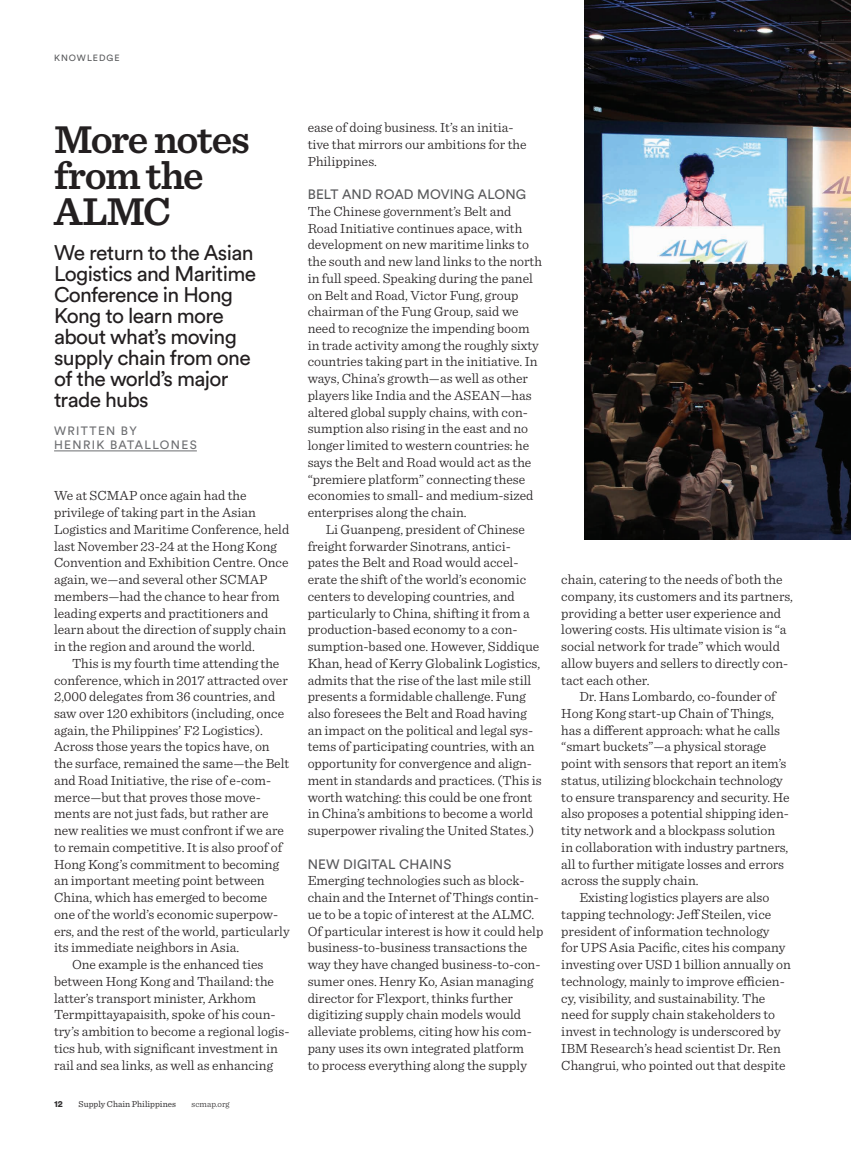
<style>
.page{position:relative;width:851px;height:1161px;background:#fff}
.page>*{position:absolute;margin:0;border:0;box-sizing:border-box;transform-origin:0 0}
.t1{font:600 40.5px/36px "Sentinel";letter-spacing:-.03em;color:#231f20}
.t2{font:21px/21px "Circular Std";letter-spacing:-.03em;color:#231f20}
.t3{font:300 13.95px/16.8px "Sentinel";color:#231f20}
.t4{font:13.5px "Circular Std";letter-spacing:.01em;color:#57585a}
.t5{font:12px/13.5px "Circular Std";letter-spacing:.11em;color:#6c6d70}
.t6{font:9px "Sentinel";color:#312f30}
.t7{font:300 9px "Sentinel";color:#312f30}
.t8{font:9px "Circular Std";letter-spacing:.11em;color:#57585a}
.t9{font:900 9px "Circular Std";color:#312f30}
</style>
<div class="page">
<hr style="left:54px;top:450px;width:143px;height:1px;background:#6c6d70">
<img style="left:584px;top:0;width:266px;height:539px">
<p class="t8" style="left:54px;top:53px;width:67px">knowledge</p>
<h1 class="t1" style="left:54px;top:120px;width:197px">More notes from the<br>ALMC</h1>
<h2 class="t2" style="left:54px;top:242px;width:204px">We return to the Asian<br>Logistics and Maritime<br>Conference in Hong<br>Kong to learn more about what’s moving supply chain from one of the world’s major trade hubs</h2>
<p class="t5" style="left:54px;top:424px;width:144px">written by<br>henri k batallones</p>
<p class="t3" style="left:54px;top:486px;width:237px">We at SCMAP once again had the privilege of taking part in the Asian Logistics and Maritime Conference, held last November 23-24 at the Hong Kong Convention and Exhibition Centre. Once again, we—and several other SCMAP members—had the chance to hear from leading experts and practitioners and learn about the direction of supply chain in the region and around the world.</p>
<p class="t3" style="left:72px;top:654px;width:209px">This is my fourth time attending the</p>
<p class="t3" style="left:54px;top:671px;width:235px">conference, which in 2017 attracted over</p>
<p class="t3" style="left:54px;top:687px;width:223px">2,000 delegates from 36 countries, and</p>
<p class="t3" style="left:54px;top:704px;width:232px">saw over 120 exhibitors (including, once</p>
<p class="t3" style="left:54px;top:721px;width:210px">again, the Philippines’ F2 Logistics).</p>
<p class="t3" style="left:54px;top:737px;width:217px">Across those years the topics have, on</p>
<p class="t3" style="left:54px;top:754px;width:237px">the surface, remained the same—the Belt</p>
<p class="t3" style="left:54px;top:771px;width:219px">and Road Initiative, the rise of e-com-</p>
<p class="t3" style="left:54px;top:788px;width:208px">merce—but that proves those move-</p>
<p class="t3" style="left:54px;top:804px;width:216px">ments are not just fads, but rather are</p>
<p class="t3" style="left:54px;top:821px;width:231px">new realities we must confront if we are</p>
<p class="t3" style="left:54px;top:838px;width:230px">to remain competitive. It is also proof of</p>
<p class="t3" style="left:54px;top:855px;width:226px">Hong Kong’s commitment to becoming</p>
<p class="t3" style="left:54px;top:871px;width:212px">an important meeting point between</p>
<p class="t3" style="left:54px;top:888px;width:215px">China, which has emerged to become</p>
<p class="t3" style="left:54px;top:905px;width:226px">one of the world’s economic superpow-</p>
<p class="t3" style="left:54px;top:922px;width:237px">ers, and the rest of the world, particularly</p>
<p class="t3" style="left:54px;top:938px;width:187px">its immediate neighbors in Asia.</p>
<p class="t3" style="left:72px;top:955px;width:193px">One example is the enhanced ties</p>
<p class="t3" style="left:54px;top:972px;width:221px">between Hong Kong and Thailand: the</p>
<p class="t3" style="left:54px;top:989px;width:203px">latter’s transport minister, Arkhom</p>
<p class="t3" style="left:54px;top:1005px;width:223px">Termpittayapaisith, spoke of his coun-</p>
<p class="t3" style="left:54px;top:1022px;width:237px">try’s ambition to become a regional logis-</p>
<p class="t3" style="left:54px;top:1039px;width:225px">tics hub, with significant investment in</p>
<p class="t3" style="left:54px;top:1056px;width:221px">rail and sea links, as well as enhancing</p>
<p class="t9" style="left:54px;top:1098px;width:10px">12</p>
<p class="t6" style="left:79px;top:1097px;width:99px">Supply Chain Philippines</p>
<p class="t7" style="left:192px;top:1097px;width:40px">scmap.org</p>
<p class="t3" style="left:307px;top:118px;width:220px">ease of doing business. It’s an initia&shy;tive that mirrors our ambitions for the<br>Philippines.</p>
<p class="t4" style="left:308px;top:186px;width:220px">Belt and Road Movi ng along</p>
<p class="t3" style="left:308px;top:202px;width:236px">The Chinese government’s Belt and Road Initiative continues apace, with development on new maritime links to the south and new land links to the north in full speed. Speaking during the panel on Belt and Road, Victor Fung, group chairman of the Fung Group, said we need to recognize the impending boom in trade activity among the roughly sixty countries taking part in the initiative. In ways, China’s growth—as well as other players like India and the ASEAN—has altered global supply chains, with con&shy;sumption also rising in the east and no longer limited to western countries: he says the Belt and Road would act as the “premiere platform” connecting these economies to small- and medium-sized enterprises along the chain.</p>
<p class="t3" style="left:308px;top:520px;width:235px;text-indent:18px">Li Guanpeng, president of Chinese freight forwarder Sinotrans, antici&shy;pates the Belt and Road would accel&shy;erate the shift of the world’s economic centers to developing countries, and particularly to China, shifting it from a production-based economy to a con&shy;sumption-based one. However, Siddique Khan, head of Kerry Globalink Logistics, admits that the rise of the last mile still presents a formidable challenge. Fung also foresees the Belt and Road having an impact on the political and legal sys&shy;tems of participating countries, with an opportunity for convergence and align&shy;ment in standards and practices. (This is worth watching: this could be one front in China’s ambitions to become a world superpower rivaling the United States.)</p>
<p class="t4" style="left:308px;top:856px;width:145px">N ew digital chai ns</p>
<p class="t3" style="left:308px;top:871px;width:237px">Emerging technologies such as block&shy;chain and the Internet of Things contin&shy;ue to be a topic of interest at the ALMC.<br>Of particular interest is how it could help business-to-business transactions the way they have changed business-to-con&shy;sumer ones. Henry Ko, Asian managing director for Flexport, thinks further digitizing supply chain models would alleviate problems, citing how his com&shy;pany uses its own integrated platform<br>to process everything along the supply</p>
<p class="t3" style="left:561px;top:570px;width:233px">chain, catering to the needs of both the company, its customers and its partners, providing a better user experience and lowering costs. His ultimate vision is “a social network for trade” which would allow buyers and sellers to directly con&shy;tact each other.</p>
<p class="t3" style="left:561px;top:687px;width:230px;text-indent:18px">Dr. Hans Lombardo, co-founder of Hong Kong start-up Chain of Things, has a different approach: what he calls “smart buckets”—a physical storage point with sensors that report an item’s status, utilizing blockchain technology to ensure transparency and security. He also proposes a potential shipping iden&shy;tity network and a blockpass solution in collaboration with industry partners, all to further mitigate losses and errors across the supply chain.</p>
<p class="t3" style="left:561px;top:888px;width:231px;text-indent:18px">Existing logistics players are also tapping technology: Jeff Steilen, vice president of information technology<br>for UPS Asia Pacific, cites his company investing over USD 1 billion annually on technology, mainly to improve efficien&shy;cy, visibility, and sustainability. The need for supply chain stakeholders to invest in technology is underscored by IBM Research’s head scientist Dr. Ren Changrui, who pointed out that despite</p>
</div>
